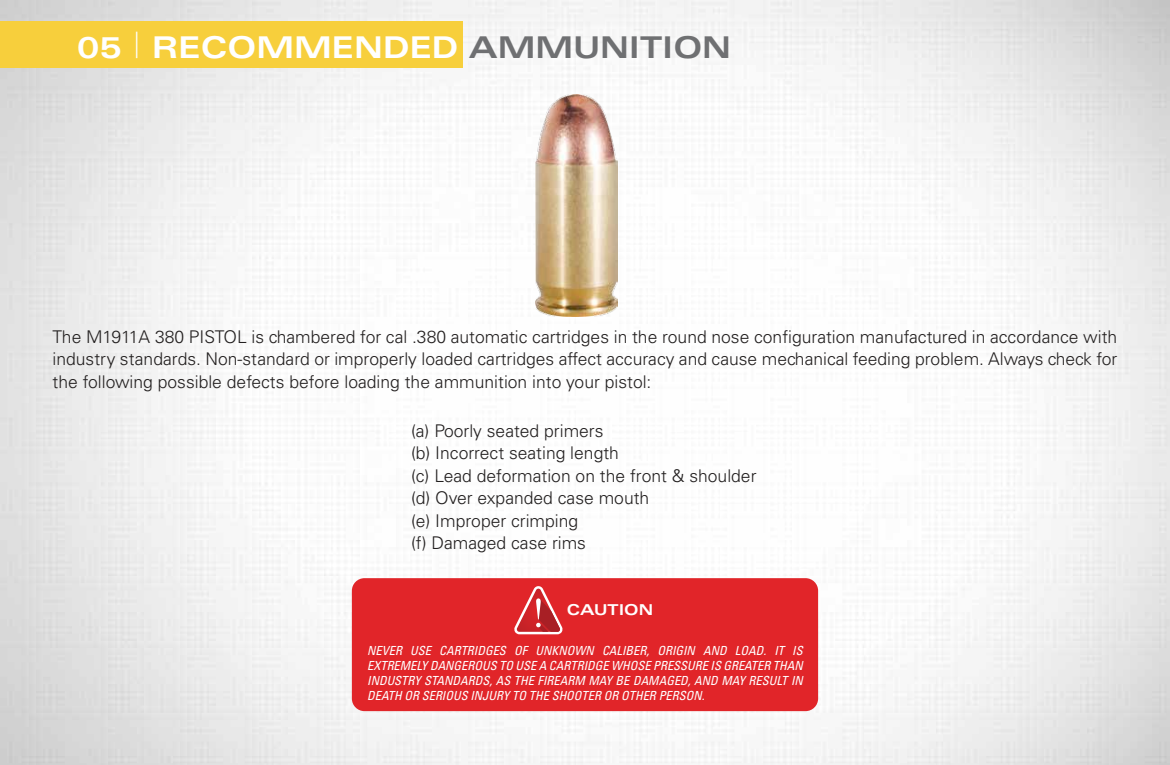
<style>
.page{position:relative;width:1170px;height:765px;background:#fff}
.page>*{position:absolute;margin:0;border:0;box-sizing:border-box;transform-origin:0 0}
.t1{font:700 expanded 30px "Univers";color:#fff}
.t2{font:300 17.5px/22.5px "Univers";color:#221f1f;text-align:justify}
.t3{font:700 expanded 15px "Univers";color:#fff}
.t4{font:italic condensed 12.5px/15px "Univers";color:#fff;text-align:justify}
.s1{font-weight:100;font-stretch:ultra-condensed;font-size:36.25px}
.s2{color:#6f7072}
</style>
<div class="page">
<img style="left:0;top:0;width:1170px;height:765px">
<div style="left:0;top:21px;width:462px;height:47px;background:#f7cf3c"></div>
<div style="left:352px;top:578px;width:466px;height:133px;background:#e12529;border-radius:13px"></div>
<svg style="left:514px;top:586px;width:49px;height:48px"></svg>
<img style="left:536px;top:94px;width:82px;height:222px">
<h1 class="t1" style="left:77px;top:31px;width:655px">05 <span class="s1">|</span> RECOMMENDED <span class="s2">AMMUNITION</span></h1>
<p class="t2" style="left:53px;top:325px;width:1066px">The M1911A 380 PISTOL is chambered for cal .380 automatic cartridges in the round nose configuration manufactured in accordance with industry standards. Non-standard or improperly loaded cartridges affect accuracy and cause mechanical feeding problem. Always check for the following possible defects before loading the ammunition into your pistol:</p>
<p class="t2" style="left:411px;top:419px;width:347px;text-align:left">(a) Poorly seated primers<br>(b) Incorrect seating length<br>(c) Lead deformation on the front &amp; shoulder (d) Over expanded case mouth<br>(e) Improper crimping<br>(f) Damaged case rims</p>
<p class="t3" style="left:567px;top:601px;width:88px">CAUTION</p>
<p class="t4" style="left:367px;top:643px;width:437px">NEVER USE CARTRIDGES OF UNKNOWN CALIBER, ORIGIN AND LOAD. IT IS EXTREMELY DANGEROUS TO USE A CARTRIDGE WHOSE PRESSURE IS GREATER THAN INDUSTRY STANDARDS, AS THE FIREARM MAY BE DAMAGED, AND MAY RESULT IN DEATH OR SERIOUS INJURY TO THE SHOOTER OR OTHER PERSON.</p>
</div>
